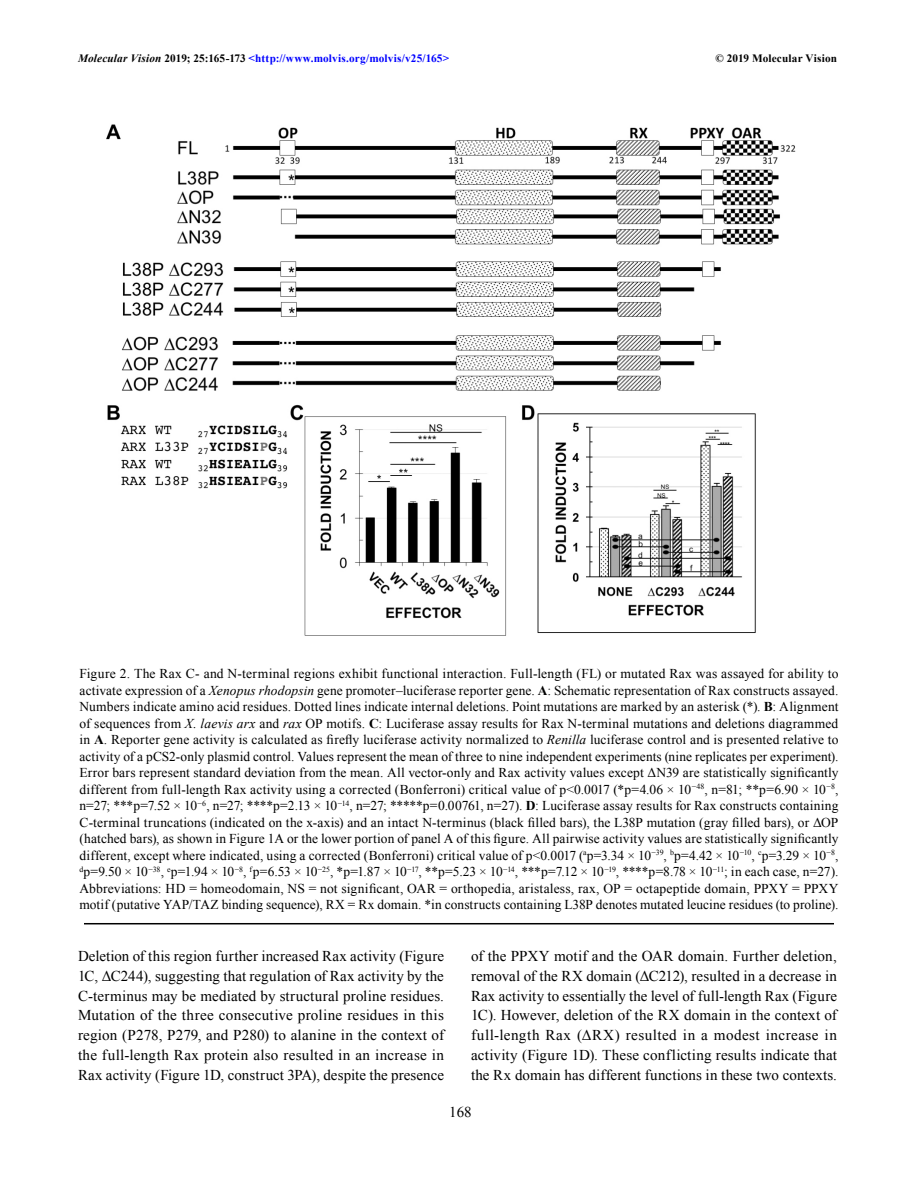
<style>
.page{position:relative;width:918px;height:1188px;background:#fff}
.page>*{position:absolute;margin:0;border:0;box-sizing:border-box;transform-origin:0 0}
.Para_Ind{font:15px/19.8px "Times New Roman";letter-spacing:.005em;color:#000;text-align:justify}
.Folio{font:15px "Times New Roman";color:#000}
.Fig_Caption{font:13.5px/16.5px "Times New Roman";letter-spacing:.005em;color:#000;text-align:justify}
.Header_Align_Left{font:700 11.25px "Times New Roman";letter-spacing:.015em;color:#00f}
.Header_Align_Right{font:700 11.25px "Times New Roman";letter-spacing:.015em;color:#000}
.s1{font-style:italic;color:#000}
.s2{color:#000}
.s3{font-style:italic}
.s4{font-weight:700}
</style>
<div class="page">
<img style="left:106px;top:124px;width:690px;height:512px">
<hr style="left:84px;top:923px;width:750px;height:1px;background:#000">
<p class="Header_Align_Left" style="left:78px;top:50px;width:373px"><span class="s1">Molecular Vision</span> <span class="s2">2019; 25:165-173</span> &lt;http://www.molvis.org/molvis/v25/165&gt;</p>
<p class="Header_Align_Right" style="left:715px;top:50px;width:123px">© 2019 Molecular Vision</p>
<p class="Fig_Caption" style="left:79px;top:666px;width:761px">Figure 2. The Rax C- and N-terminal regions exhibit functional interaction. Full-length (FL) or mutated Rax was assayed for ability to activate expression of a <span class="s3">Xenopus rhodopsin</span> gene promoter–luciferase reporter gene. <span class="s4">A</span>: Schematic representation of Rax constructs assayed.<br>Numbers indicate amino acid residues. Dotted lines indicate internal deletions. Point mutations are marked by an asterisk (*). <span class="s4">B</span>: Alignment of sequences from <span class="s3">X. laevis arx</span> and <span class="s3">rax</span> OP motifs. <span class="s4">C</span>: Luciferase assay results for Rax N-terminal mutations and deletions diagrammed in <span class="s4">A</span>. Reporter gene activity is calculated as firefly luciferase activity normalized to <span class="s3">Renilla</span> luciferase control and is presented relative to activity of a pCS2-only plasmid control. Values represent the mean of three to nine independent experiments (nine replicates per experiment).<br>Error bars represent standard deviation from the mean. All vector-only and Rax activity values except ΔN39 are statistically significantly different from full-length Rax activity using a corrected (Bonferroni) critical value of p&lt;0.0017 (*p=4.06 × 10<sup>−48</sup>, n=81; **p=6.90 × 10<sup>−8</sup>, n=27; ***p=7.52 × 10<sup>−6</sup>, n=27; ****p=2.13 × 10<sup>−14</sup>, n=27; *****p=0.00761, n=27). <span class="s4">D</span>: Luciferase assay results for Rax constructs containing C-terminal truncations (indicated on the x-axis) and an intact N-terminus (black filled bars), the L38P mutation (gray filled bars), or ΔOP (hatched bars), as shown in Figure 1A or the lower portion of panel A of this figure. All pairwise activity values are statistically significantly different, except where indicated, using a corrected (Bonferroni) critical value of p&lt;0.0017 (<sup>a</sup>p=3.34 × 10<sup>−39</sup>, <sup>b</sup>p=4.42 × 10<sup>−10</sup>, <sup>c</sup>p=3.29 × 10<sup>−8</sup>, <sup>d</sup>p=9.50 × 10<sup>−38</sup>, <sup>e</sup>p=1.94 × 10<sup>−8</sup>, <sup>f</sup>p=6.53 × 10<sup>−25</sup>, *p=1.87 × 10<sup>−17</sup>, **p=5.23 × 10<sup>−14</sup>, ***p=7.12 × 10<sup>−19</sup>, ****p=8.78 × 10<sup>−11</sup>; in each case, n=27).<br>Abbreviations: HD = homeodomain, NS = not significant, OAR = orthopedia, aristaless, rax, OP = octapeptide domain, PPXY = PPXY motif (putative YAP/TAZ binding sequence), RX = Rx domain. *in constructs containing L38P denotes mutated leucine residues (to proline).</p>
<p class="Para_Ind" style="left:78px;top:946px;width:368px">Deletion of this region further increased Rax activity (Figure 1C, ΔC244), suggesting that regulation of Rax activity by the C-terminus may be mediated by structural proline residues.<br>Mutation of the three consecutive proline residues in this region (P278, P279, and P280) to alanine in the context of the full-length Rax protein also resulted in an increase in Rax activity (Figure 1D, construct 3PA), despite the presence</p>
<p class="Para_Ind" style="left:471px;top:946px;width:368px">of the PPXY motif and the OAR domain. Further deletion, removal of the RX domain (ΔC212), resulted in a decrease in Rax activity to essentially the level of full-length Rax (Figure 1C). However, deletion of the RX domain in the context of full-length Rax (ΔRX) resulted in a modest increase in activity (Figure 1D). These conflicting results indicate that the Rx domain has different functions in these two contexts.</p>
<p class="Folio" style="left:449px;top:1102px;width:24px">168</p>
</div>
